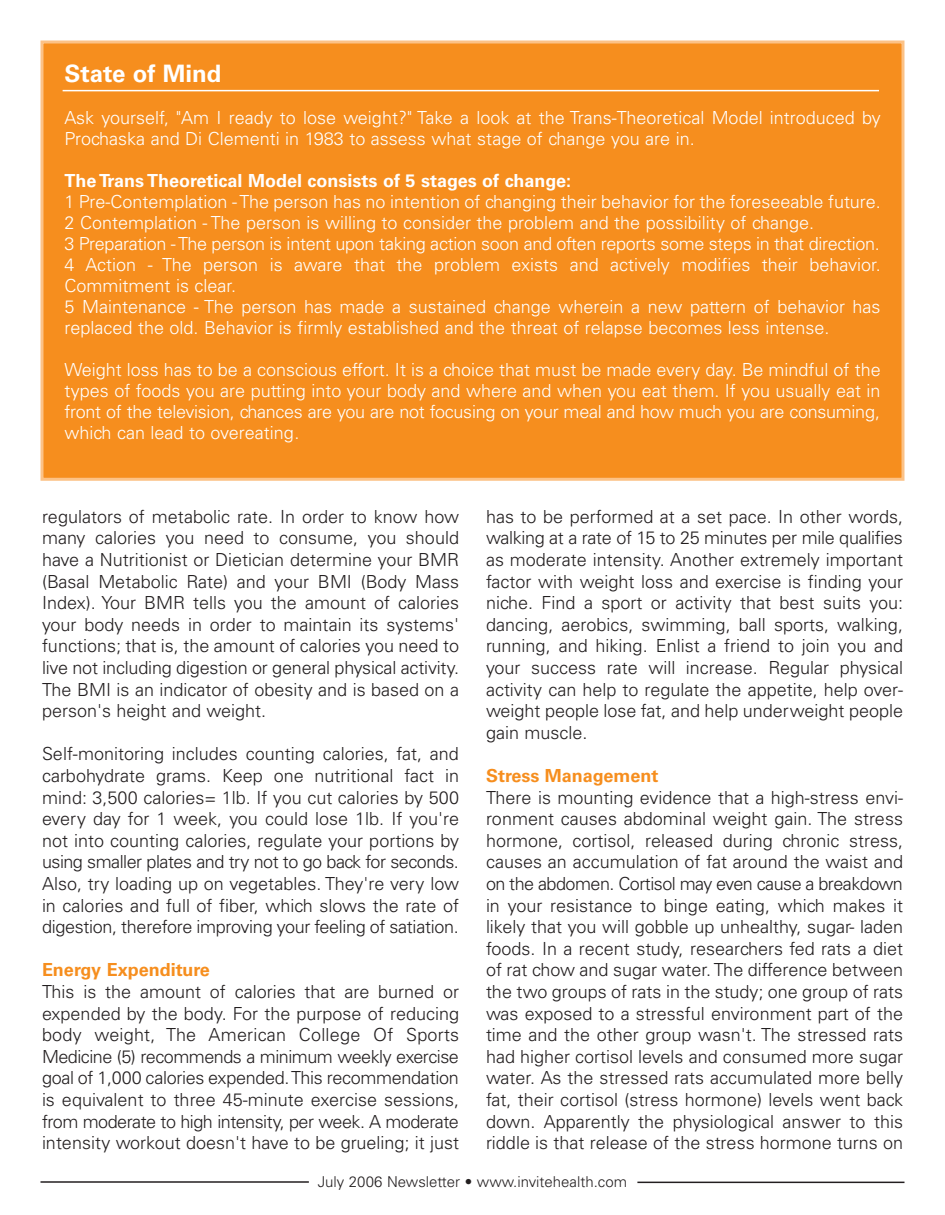
<style>
.page{position:relative;width:945px;height:1215px;background:#fff}
.page>*{position:absolute;margin:0;border:0;box-sizing:border-box;transform-origin:0 0}
.t1{font:700 24px "Univers";color:#fff}
.t2{font:300 18px/21.6px "Univers";color:#231f20;text-align:justify}
.t3{font:300 18px/21px "Univers";color:#fff}
.t4{font:700 18px "Univers";color:#fff}
.t5{font:700 18px "Univers";color:#f68e1e}
.t6{font:300 15px "Univers";color:#231f20}
</style>
<div class="page">
<div style="left:42px;top:42px;width:861px;height:437px;background:#f68e1e"></div>
<div style="left:40px;top:40px;width:864px;height:441px;border:3px solid #fcc287"></div>
<hr style="left:40px;top:1181px;width:269px;height:2px;background:#231f20">
<hr style="left:637px;top:1182px;width:267px;height:1px;background:#231f20">
<hr style="left:63px;top:90px;width:816px;height:1px;background:#fff">
<h1 class="t1" style="left:64px;top:65px;width:158px">State of Mind</h1>
<p class="t3" style="left:64px;top:109px;width:818px">Ask yourself, "Am I ready to lose weight?" Take a look at the Trans-Theoretical Model introduced by<br>Prochaska and Di Clementi in 1983 to assess what stage of change you are in.</p>
<p class="t4" style="left:64px;top:174px;width:508px">The Trans Theoretical Model consists of 5 stages of change:</p>
<p class="t3" style="left:64px;top:193px;width:818px">1 Pre-Contemplation - The person has no intention of changing their behavior for the foreseeable future.<br>2 Contemplation - The person is willing to consider the problem and the possibility of change.<br>3 Preparation - The person is intent upon taking action soon and often reports some steps in that direction.<br>4 Action - The person is aware that the problem exists and actively modifies their behavior.<br>Commitment is clear.<br>5 Maintenance - The person has made a sustained change wherein a new pattern of behavior has replaced the old. Behavior is firmly established and the threat of relapse becomes less intense.</p>
<p class="t3" style="left:64px;top:361px;width:818px;text-align:justify">Weight loss has to be a conscious effort. It is a choice that must be made every day. Be mindful of the types of foods you are putting into your body and where and when you eat them. If you usually eat in front of the television, chances are you are not focusing on your meal and how much you are consuming, which can lead to overeating.</p>
<p class="t2" style="left:42px;top:507px;width:419px">regulators of metabolic rate. In order to know how many calories you need to consume, you should have a Nutritionist or Dietician determine your BMR (Basal Metabolic Rate) and your BMI (Body Mass Index). Your BMR tells you the amount of calories your body needs in order to maintain its systems' functions; that is, the amount of calories you need to live not including digestion or general physical activity.<br>The BMI is an indicator of obesity and is based on a person's height and weight.</p>
<p class="t2" style="left:42px;top:745px;width:419px">Self-monitoring includes counting calories, fat, and carbohydrate grams. Keep one nutritional fact in mind: 3,500 calories= 1lb. If you cut calories by 500 every day for 1 week, you could lose 1lb. If you're not into counting calories, regulate your portions by using smaller plates and try not to go back for seconds.<br>Also, try loading up on vegetables. They're very low in calories and full of fiber, which slows the rate of digestion, therefore improving your feeling of satiation.</p>
<p class="t5" style="left:42px;top:963px;width:169px">Energy Expenditure</p>
<p class="t2" style="left:42px;top:982px;width:419px">This is the amount of calories that are burned or expended by the body. For the purpose of reducing body weight, The American College Of Sports Medicine (5) recommends a minimum weekly exercise goal of 1,000 calories expended. This recommendation is equivalent to three 45-minute exercise sessions, from moderate to high intensity, per week. A moderate intensity workout doesn't have to be grueling; it just</p>
<p class="t2" style="left:486px;top:507px;width:419px">has to be performed at a set pace. In other words, walking at a rate of 15 to 25 minutes per mile qualifies as moderate intensity. Another extremely important factor with weight loss and exercise is finding your niche. Find a sport or activity that best suits you: dancing, aerobics, swimming, ball sports, walking, running, and hiking. Enlist a friend to join you and your success rate will increase. Regular physical activity can help to regulate the appetite, help over&shy;weight people lose fat, and help underweight people gain muscle.</p>
<p class="t5" style="left:486px;top:769px;width:174px">Stress Management</p>
<p class="t2" style="left:486px;top:788px;width:419px">There is mounting evidence that a high-stress envi&shy;ronment causes abdominal weight gain. The stress hormone, cortisol, released during chronic stress, causes an accumulation of fat around the waist and on the abdomen. Cortisol may even cause a breakdown in your resistance to binge eating, which makes it likely that you will gobble up unhealthy, sugar- laden foods. In a recent study, researchers fed rats a diet of rat chow and sugar water. The difference between the two groups of rats in the study; one group of rats was exposed to a stressful environment part of the time and the other group wasn't. The stressed rats had higher cortisol levels and consumed more sugar water. As the stressed rats accumulated more belly fat, their cortisol (stress hormone) levels went back down. Apparently the physiological answer to this riddle is that release of the stress hormone turns on</p>
<p class="t6" style="left:318px;top:1176px;width:311px">July 2006 Newsletter • www.invitehealth.com</p>
</div>
